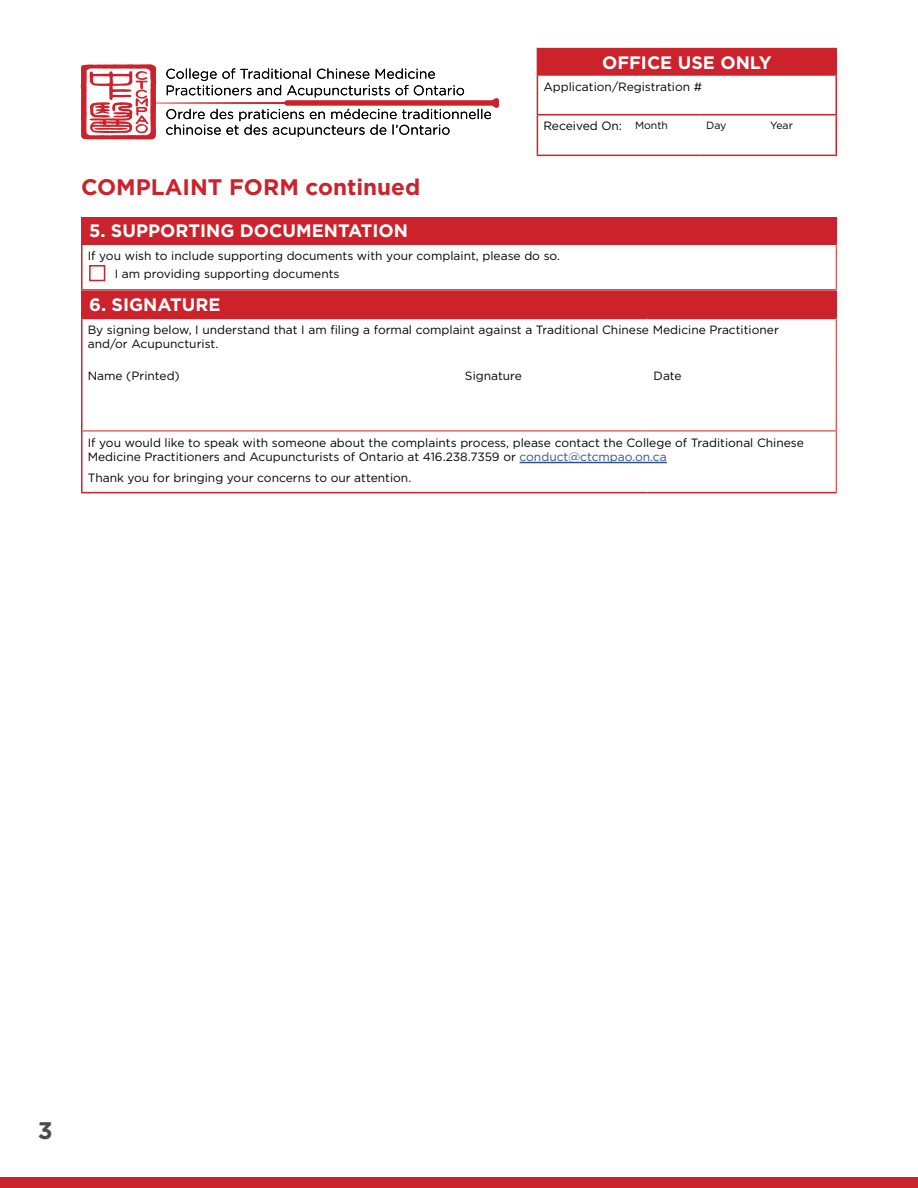
<style>
.page{position:relative;width:918px;height:1188px;background:#fff}
.page>*{position:absolute;margin:0;border:0;box-sizing:border-box;transform-origin:0 0}
.t1{font:700 24px "Gotham";color:#4a4b4b}
.t2{font:700 22.5px "Gotham";color:#cc222b}
.t3{font:700 18px "Gotham";color:#fff}
.t4{font:12px/14.4px "Gotham";color:#000}
.t5{font:10.5px "Gotham";color:#000}
.s1{font-size:10.5px}
.s2{color:#2d528a}
</style>
<div class="page">
<svg style="left:81px;top:64px;width:418px;height:75px"></svg>
<div style="left:0;top:1177px;width:918px;height:11px;background:#cc222b"></div>
<div style="left:537px;top:49px;width:299px;height:26px;background:#cc222b"></div>
<hr style="left:537px;top:48px;width:92px;height:1px;background:#cc222b">
<hr style="left:629px;top:48px;width:71px;height:1px;background:#cc222b">
<hr style="left:700px;top:48px;width:64px;height:1px;background:#cc222b">
<hr style="left:764px;top:48px;width:73px;height:1px;background:#cc222b">
<svg style="left:836px;top:49px;width:1px;height:25px"></svg>
<hr style="left:537px;top:115px;width:1px;height:40px;background:#cc222b">
<hr style="left:836px;top:115px;width:1px;height:40px;background:#cc222b">
<hr style="left:537px;top:155px;width:92px;height:1px;background:#cc222b">
<hr style="left:629px;top:155px;width:71px;height:1px;background:#cc222b">
<hr style="left:764px;top:155px;width:73px;height:1px;background:#cc222b">
<hr style="left:537px;top:76px;width:1px;height:38px;background:#cc222b">
<hr style="left:537px;top:74px;width:92px;height:2px;background:#cc222b">
<hr style="left:629px;top:74px;width:71px;height:2px;background:#cc222b">
<hr style="left:700px;top:74px;width:64px;height:2px;background:#cc222b">
<hr style="left:764px;top:74px;width:73px;height:2px;background:#cc222b">
<hr style="left:836px;top:76px;width:1px;height:38px;background:#cc222b">
<hr style="left:537px;top:114px;width:92px;height:1px;background:#cc222b">
<hr style="left:629px;top:114px;width:71px;height:1px;background:#cc222b">
<hr style="left:700px;top:114px;width:64px;height:1px;background:#cc222b">
<hr style="left:700px;top:155px;width:64px;height:1px;background:#cc222b">
<hr style="left:764px;top:114px;width:73px;height:1px;background:#cc222b">
<hr style="left:81px;top:245px;width:1px;height:44px;background:#cc222b">
<hr style="left:81px;top:244px;width:756px;height:1px;background:#cc222b">
<hr style="left:836px;top:245px;width:1px;height:44px;background:#cc222b">
<hr style="left:81px;top:289px;width:756px;height:2px;background:#cc222b">
<div style="left:81px;top:217px;width:756px;height:27px;background:#cc222b"></div>
<div style="left:89px;top:265px;width:16px;height:16px;border:2px solid #cc222b"></div>
<hr style="left:81px;top:319px;width:1px;height:45px;background:#cc222b">
<hr style="left:81px;top:318px;width:378px;height:1px;background:#cc222b">
<hr style="left:459px;top:318px;width:189px;height:1px;background:#cc222b">
<hr style="left:648px;top:318px;width:189px;height:1px;background:#cc222b">
<hr style="left:836px;top:319px;width:1px;height:45px;background:#cc222b">
<hr style="left:81px;top:364px;width:1px;height:67px;background:#cc222b">
<hr style="left:836px;top:364px;width:1px;height:67px;background:#cc222b">
<hr style="left:81px;top:431px;width:1px;height:61px;background:#cc222b">
<hr style="left:82px;top:431px;width:377px;height:1px;background:#cc222b">
<hr style="left:81px;top:492px;width:378px;height:1px;background:#cc222b">
<hr style="left:459px;top:492px;width:189px;height:1px;background:#cc222b">
<hr style="left:648px;top:492px;width:189px;height:1px;background:#cc222b">
<hr style="left:459px;top:431px;width:189px;height:1px;background:#cc222b">
<hr style="left:648px;top:431px;width:189px;height:1px;background:#cc222b">
<hr style="left:836px;top:431px;width:1px;height:61px;background:#cc222b">
<hr style="left:520px;top:462px;width:147px;height:1px;background:#2d528a">
<div style="left:81px;top:291px;width:756px;height:27px;background:#cc222b"></div>
<h2 class="t2" style="left:81px;top:172px;width:341px">COMPLAINT FORM continued</h2>
<h3 class="t3" style="left:89px;top:219px;width:320px">5. SUPPORTING DOCUMENTATION</h3>
<h3 class="t3" style="left:602px;top:51px;width:171px">OFFICE USE ONLY</h3>
<p class="t4" style="left:543px;top:79px;width:160px">Application/Registration #</p>
<p class="t4" style="left:543px;top:119px;width:126px">Received On: <span class="s1">Month</span></p>
<p class="t5" style="left:706px;top:119px;width:22px">Day</p>
<p class="t5" style="left:770px;top:119px;width:24px">Year</p>
<p class="t4" style="left:115px;top:247px;width:447px;line-height:17.7px;text-indent:-27px">If you wish to include supporting documents with your complaint, please do so.<br>I am providing supporting documents</p>
<h3 class="t3" style="left:89px;top:293px;width:133px">6. SIGNATURE</h3>
<p class="t4" style="left:88px;top:322px;width:693px">By signing below, I understand that I am filing a formal complaint against a Traditional Chinese Medicine Practitioner and/or Acupuncturist.</p>
<p class="t4" style="left:88px;top:368px;width:94px">Name (Printed)</p>
<p class="t4" style="left:465px;top:368px;width:59px">Signature</p>
<p class="t4" style="left:654px;top:368px;width:30px">Date</p>
<p class="t4" style="left:88px;top:435px;width:718px">If you would like to speak with someone about the complaints process, please contact the College of Traditional Chinese<br>Medicine Practitioners and Acupuncturists of Ontario at 416.238.7359 or <span class="s2">conduct@ctcmpao.on.ca</span></p>
<p class="t4" style="left:88px;top:470px;width:325px">Thank you for bringing your concerns to our attention.</p>
<h1 class="t1" style="left:38px;top:1115px;width:16px">3</h1>
</div>
